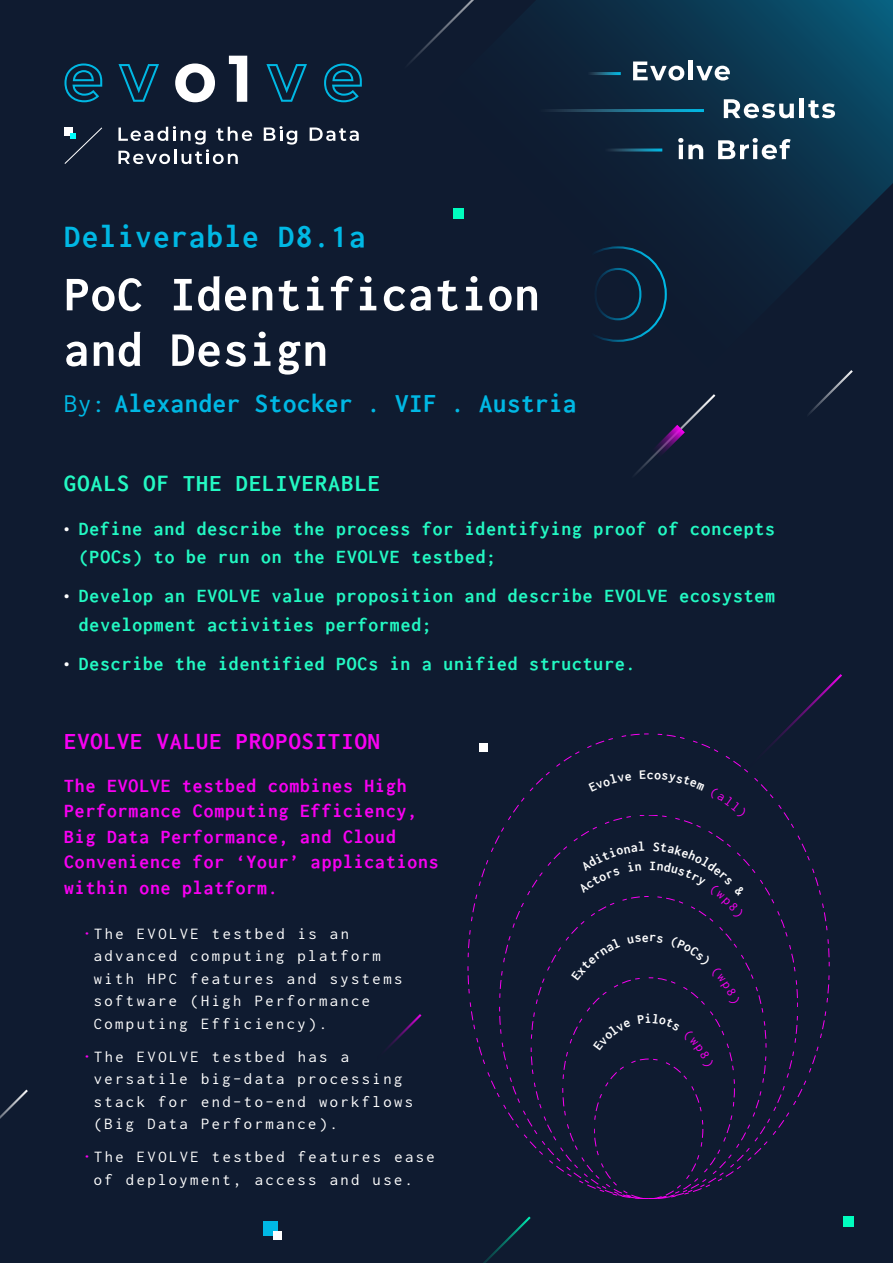
<style>
.page{position:relative;width:893px;height:1263px;background:#0f1b30}
.page>*{position:absolute;margin:0;border:0;box-sizing:border-box;transform-origin:0 0}
.t1{font:700 50.4px/55.5px "Inconsolata";letter-spacing:.025em;color:#fff}
.t2{font:700 32.4px "Inconsolata";letter-spacing:.05em;color:#00b8e4}
.t3{font:700 26.7px "Inconsolata";letter-spacing:.025em;color:#00b8e4}
.t4{font:700 24px "Inconsolata";letter-spacing:.05em;color:#f800f2}
.t5{font:700 24px "Inconsolata";letter-spacing:.05em;color:#23f9c3}
.t6{font:700 19.5px/28.5px "Inconsolata";letter-spacing:.05em;color:#23f9c3}
.t7{font:700 19.5px/25.5px "Inconsolata";letter-spacing:.05em;color:#f800f2}
.t8{font:16.5px/22.5px "Inconsolata";letter-spacing:.15em;color:#fff}
.s1{font-weight:400}
.s2{font-family:"Montserrat";font-weight:900;color:#fff}
.s3{font-weight:700;color:#f800f2}
</style>
<div class="page">
<svg style="left:453px;top:0;width:440px;height:276px"></svg>
<svg style="left:483px;top:1216px;width:48px;height:47px"></svg>
<svg style="left:568px;top:245px;width:100px;height:97px"></svg>
<div style="left:454px;top:208px;width:10px;height:11px;background:#00fdbe"></div>
<div style="left:844px;top:1216px;width:10px;height:11px;background:#00fdbe"></div>
<svg style="left:635px;top:394px;width:81px;height:81px"></svg>
<div style="left:263px;top:1222px;width:15px;height:14px;background:#00b8e4"></div>
<div style="left:273px;top:1231px;width:9px;height:9px;background:#fff"></div>
<div style="left:479px;top:743px;width:9px;height:9px;background:#fff"></div>
<svg style="left:386px;top:1014px;width:36px;height:36px"></svg>
<svg style="left:0;top:1089px;width:28px;height:30px"></svg>
<svg style="left:409px;top:0;width:108px;height:72px"></svg>
<svg style="left:64px;top:63px;width:38px;height:39px"></svg>
<svg style="left:118px;top:64px;width:41px;height:38px"></svg>
<svg style="left:175px;top:63px;width:40px;height:39px"></svg>
<svg style="left:266px;top:64px;width:41px;height:38px"></svg>
<svg style="left:324px;top:63px;width:38px;height:39px"></svg>
<svg style="left:229px;top:56px;width:18px;height:46px"></svg>
<svg style="left:264px;top:126px;width:33px;height:19px"></svg>
<svg style="left:310px;top:128px;width:49px;height:13px"></svg>
<svg style="left:118px;top:126px;width:134px;height:38px"></svg>
<svg style="left:64px;top:127px;width:38px;height:37px"></svg>
<hr style="left:538px;top:109px;width:166px;height:3px;background:#fff">
<hr style="left:587px;top:72px;width:34px;height:3px;background:#fff">
<hr style="left:604px;top:149px;width:58px;height:3px;background:#fff">
<svg style="left:633px;top:62px;width:51px;height:19px"></svg>
<hr style="left:689px;top:60px;width:4px;height:20px;background:#fff">
<svg style="left:696px;top:66px;width:34px;height:15px"></svg>
<svg style="left:724px;top:99px;width:70px;height:19px"></svg>
<hr style="left:799px;top:98px;width:4px;height:20px;background:#fff">
<svg style="left:808px;top:100px;width:27px;height:18px"></svg>
<svg style="left:678px;top:138px;width:25px;height:21px"></svg>
<svg style="left:718px;top:138px;width:73px;height:21px;background:#708492"></svg>
<svg style="left:808px;top:370px;width:45px;height:45px"></svg>
<svg style="left:639px;top:1013px;width:75px;height:54px"></svg>
<svg style="left:671px;top:936px;width:66px;height:69px"></svg>
<svg style="left:640px;top:674px;width:202px;height:145px"></svg>
<svg style="left:657px;top:843px;width:88px;height:76px"></svg>
<h2 class="t2" style="left:64px;top:215px;width:303px">Deliverable D8.1a</h2>
<h1 class="t1" style="left:64px;top:265px;width:477px">PoC Identification and Design</h1>
<h3 class="t3" style="left:64px;top:386px;width:514px"><span class="s1">By:</span> Alexander Stocker . VIF . Austria</h3>
<h3 class="t5" style="left:64px;top:467px;width:317px">GOALS OF THE DELIVERABLE</h3>
<p class="t6" style="left:79px;top:514px;width:698px;text-indent:-15px"><span class="s2">·</span> Define and describe the process for identifying proof of concepts (POCs) to be run on the EVOLVE testbed;</p>
<p class="t6" style="left:79px;top:581px;width:698px;text-indent:-15px"><span class="s2">·</span> Develop an EVOLVE value proposition and describe EVOLVE ecosystem development activities performed;</p>
<p class="t6" style="left:64px;top:649px;width:573px"><span class="s2">·</span> Describe the identified POCs in a unified structure.</p>
<h3 class="t4" style="left:64px;top:725px;width:317px">EVOLVE VALUE PROPOSITION</h3>
<p class="t7" style="left:64px;top:772px;width:376px">The EVOLVE testbed combines High<br>Performance Computing Efficiency,<br>Big Data Performance, and Cloud<br>Convenience for ‘Your’ applications within one platform.</p>
<p class="t8" style="left:94px;top:922px;width:310px;text-indent:-10px"><span class="s3">·</span>The EVOLVE testbed is an advanced computing platform with HPC features and systems software (High Performance<br>Computing Efficiency).</p>
<p class="t8" style="left:94px;top:1045px;width:321px;text-indent:-10px"><span class="s3">·</span>The EVOLVE testbed has a versatile big-data processing stack for end-to-end workflows (Big Data Performance).</p>
<p class="t8" style="left:94px;top:1145px;width:342px;text-indent:-10px"><span class="s3">·</span>The EVOLVE testbed features ease of deployment, access and use.</p>
</div>
